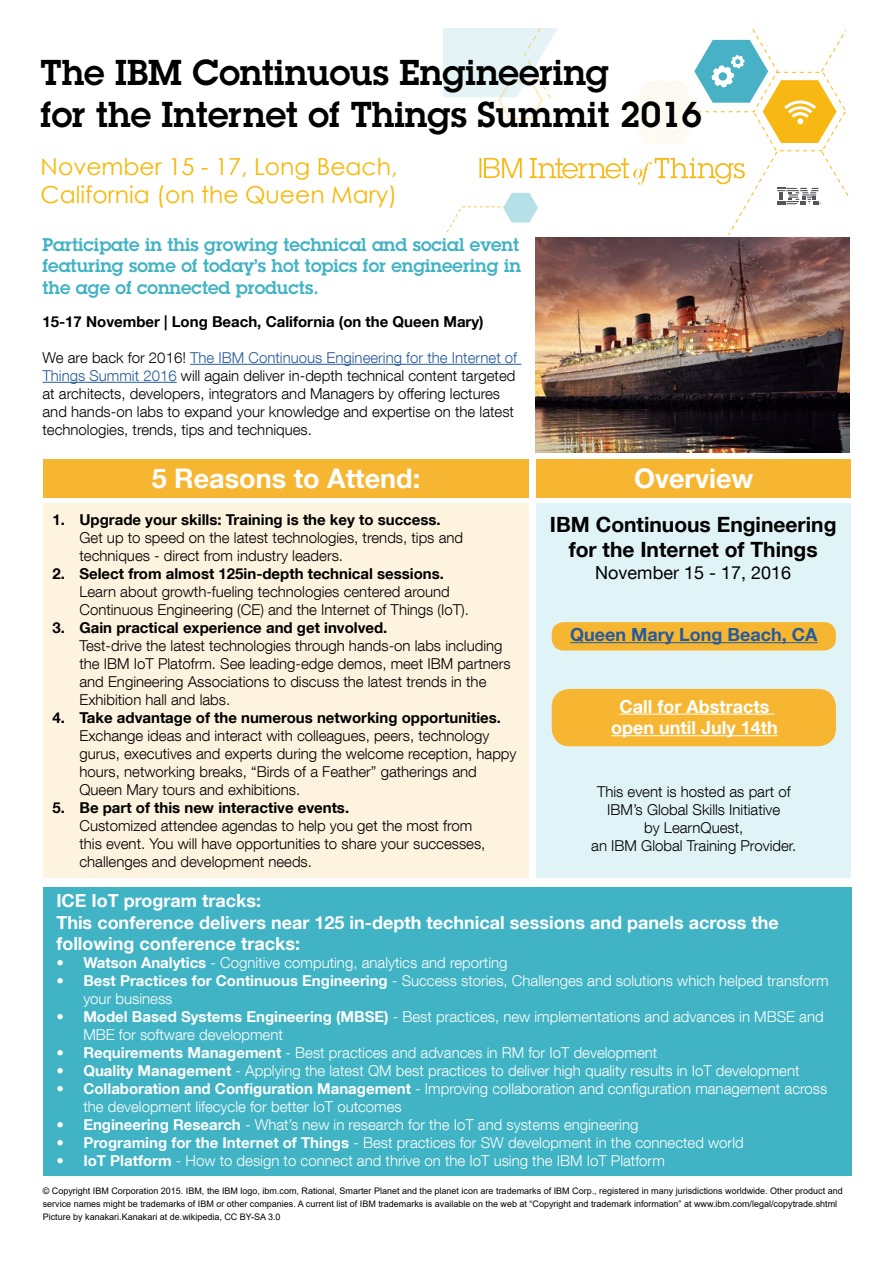
<style>
.page{position:relative;width:893px;height:1263px;background:#fff}
.page>*{position:absolute;margin:0;border:0;box-sizing:border-box;transform-origin:0 0}
.t1{font:600 35.1px/42.2px "Lubalin Graph Std";color:#000}
.t2{font:700 27px "Helvetica Neue LT Com";color:#fff}
.t3{font:23.4px/28.2px "Century Gothic";color:#f8b80a}
.t4{font:700 21px/25.2px "Helvetica Neue LT Com";color:#000;text-align:center}
.t5{font:700 18px/21.6px "Helvetica Neue LT Com";color:#fff}
.t6{font:600 18px/21.6px "Lubalin Graph Std";color:#40b3c4;text-align:justify}
.t7{font:700 18px "Helvetica Neue LT Com";color:#275b9b}
.t8{font:18px "Helvetica Neue LT Com";color:#000}
.t9{font:300 15px/18px "Helvetica Neue LT Com";color:#000}
.t10{font:300 15px/18px "Helvetica Neue LT Com";color:#fff}
.t11{font:700 15px "Helvetica Neue LT Com";color:#000}
.t12{font:9px/13.2px "Arial";color:#000}
.s1{color:#275b9b}
.s2{font-weight:700}
</style>
<div class="page">
<svg style="left:443px;top:28px;width:405px;height:207px"></svg>
<img style="left:536px;top:238px;width:314px;height:214px">
<div style="left:43px;top:459px;width:486px;height:38px;background:#f7b631"></div>
<div style="left:43px;top:504px;width:486px;height:374px;background:#fef3de"></div>
<hr style="left:190px;top:364px;width:331px;height:1px;background:#275b9b">
<hr style="left:43px;top:382px;width:134px;height:1px;background:#275b9b">
<div style="left:43px;top:887px;width:808px;height:288px;background:#40b3c4"></div>
<div style="left:536px;top:459px;width:314px;height:38px;background:#f7b631"></div>
<div style="left:536px;top:504px;width:315px;height:374px;background:#e0f3f6"></div>
<div style="left:552px;top:622px;width:284px;height:28px;background:#f7b631;border-radius:12px"></div>
<hr style="left:570px;top:642px;width:248px;height:1px;background:#275b9b">
<div style="left:552px;top:689px;width:284px;height:57px;background:#f7b631;border-radius:18px"></div>
<hr style="left:620px;top:714px;width:154px;height:1px;background:#fff">
<hr style="left:611px;top:735px;width:167px;height:1px;background:#fff">
<h1 class="t1" style="left:41px;top:51px;width:663px">The IBM Continuous Engineering<br>for the Internet of Things Summit 2016</h1>
<h3 class="t3" style="left:41px;top:152px;width:358px">November 15 - 17, Long Beach,<br>California (on the Queen Mary)</h3>
<p class="t6" style="left:43px;top:233px;width:480px">Participate in this growing technical and social event featuring some of today’s hot topics for engineering in the age of connected products.</p>
<p class="t11" style="left:43px;top:312px;width:443px">15-17 November | Long Beach, California (on the Queen Mary)</p>
<p class="t9" style="left:43px;top:348px;width:476px">We are back for 2016! <span class="s1">The IBM Continuous Engineering for the Internet of Things Summit 2016</span> will again deliver in-depth technical content targeted at architects, developers, integrators and Managers by offering lectures and hands-on labs to expand your knowledge and expertise on the latest technologies, trends, tips and techniques.</p>
<h2 class="t2" style="left:152px;top:461px;width:270px">5 Reasons to Attend:</h2>
<p class="t11" style="left:52px;top:510px;width:390px">1. Upgrade your skills: Training is the key to success.</p>
<p class="t9" style="left:79px;top:529px;width:385px">Get up to speed on the latest technologies, trends, tips and techniques - direct from industry leaders.</p>
<p class="t11" style="left:52px;top:564px;width:393px">2. Select from almost 125in-depth technical sessions.</p>
<p class="t9" style="left:79px;top:583px;width:391px">Learn about growth-fueling technologies centered around<br>Continuous Engineering (CE) and the Internet of Things (IoT).</p>
<p class="t11" style="left:52px;top:618px;width:337px">3. Gain practical experience and get involved.</p>
<p class="t9" style="left:79px;top:637px;width:433px">Test-drive the latest technologies through hands-on labs including the IBM IoT Platofrm. See leading-edge demos, meet IBM partners and Engineering Associations to discuss the latest trends in the Exhibition hall and labs.</p>
<p class="t11" style="left:52px;top:708px;width:450px">4. Take advantage of the numerous networking opportunities.</p>
<p class="t9" style="left:79px;top:727px;width:439px">Exchange ideas and interact with colleagues, peers, technology gurus, executives and experts during the welcome reception, happy hours, networking breaks, “Birds of a Feather” gatherings and Queen Mary tours and exhibitions.</p>
<p class="t11" style="left:52px;top:798px;width:298px">5. Be part of this new interactive events.</p>
<p class="t9" style="left:79px;top:817px;width:407px">Customized attendee agendas to help you get the most from this event. You will have opportunities to share your successes, challenges and development needs.</p>
<h2 class="t2" style="left:634px;top:461px;width:121px">Overview</h2>
<h3 class="t4" style="left:550px;top:511px;width:288px">IBM Continuous Engineering for the Internet of Things</h3>
<p class="t8" style="left:595px;top:561px;width:197px">November 15 - 17, 2016</p>
<p class="t7" style="left:570px;top:623px;width:249px">Queen Mary Long Beach, CA</p>
<p class="t5" style="left:611px;top:695px;width:168px;text-align:center">Call for Abstracts open until July 14th</p>
<p class="t9" style="left:591px;top:783px;width:207px;text-align:center">This event is hosted as part of<br>IBM’s Global Skills Initiative<br>by LearnQuest,<br>an IBM Global Training Provider.</p>
<p class="t5" style="left:56px;top:889px;width:724px">ICE IoT program tracks:<br>This conference delivers near 125 in-depth technical sessions and panels across the following conference tracks:</p>
<p class="t10" style="left:56px;top:953px;width:453px"><span class="s2">• Watson Analytics</span> - Cognitive computing, analytics and reporting</p>
<p class="t10" style="left:83px;top:971px;width:747px;text-indent:-27px"><span class="s2">• Best Practices for Continuous Engineering</span> - Success stories, Challenges and solutions which helped transform your business</p>
<p class="t10" style="left:83px;top:1007px;width:742px;text-indent:-27px"><span class="s2">• Model Based Systems Engineering (MBSE)</span> - Best practices, new implementations and advances in MBSE and<br>MBE for software development</p>
<p class="t10" style="left:56px;top:1043px;width:602px"><span class="s2">• Requirements Management</span> - Best practices and advances in RM for IoT development</p>
<p class="t10" style="left:56px;top:1061px;width:745px"><span class="s2">• Quality Management</span> - Applying the latest QM best practices to deliver high quality results in IoT development</p>
<p class="t10" style="left:83px;top:1079px;width:745px;text-indent:-27px"><span class="s2">• Collaboration and Configuration Management</span> - Improving collaboration and configuration management across the development lifecycle for better IoT outcomes</p>
<p class="t10" style="left:56px;top:1115px;width:584px"><span class="s2">• Engineering Research</span> - What’s new in research for the IoT and systems engineering</p>
<p class="t10" style="left:56px;top:1133px;width:689px"><span class="s2">• Programing for the Internet of Things</span> - Best practices for SW development in the connected world</p>
<p class="t10" style="left:56px;top:1151px;width:610px"><span class="s2">• IoT Platform</span> - How to design to connect and thrive on the IoT using the IBM IoT Platform</p>
<p class="t12" style="left:43px;top:1184px;width:801px">© Copyright IBM Corporation 2015. IBM, the IBM logo, ibm.com, Rational, Smarter Planet and the planet icon are trademarks of IBM Corp., registered in many jurisdictions worldwide. Other product and service names might be trademarks of IBM or other companies. A current list of IBM trademarks is available on the web at “Copyright and trademark information” at www.ibm.com/legal/copytrade.shtml<br>Picture by kanakari.Kanakari at de.wikipedia, CC BY-SA 3.0</p>
</div>
